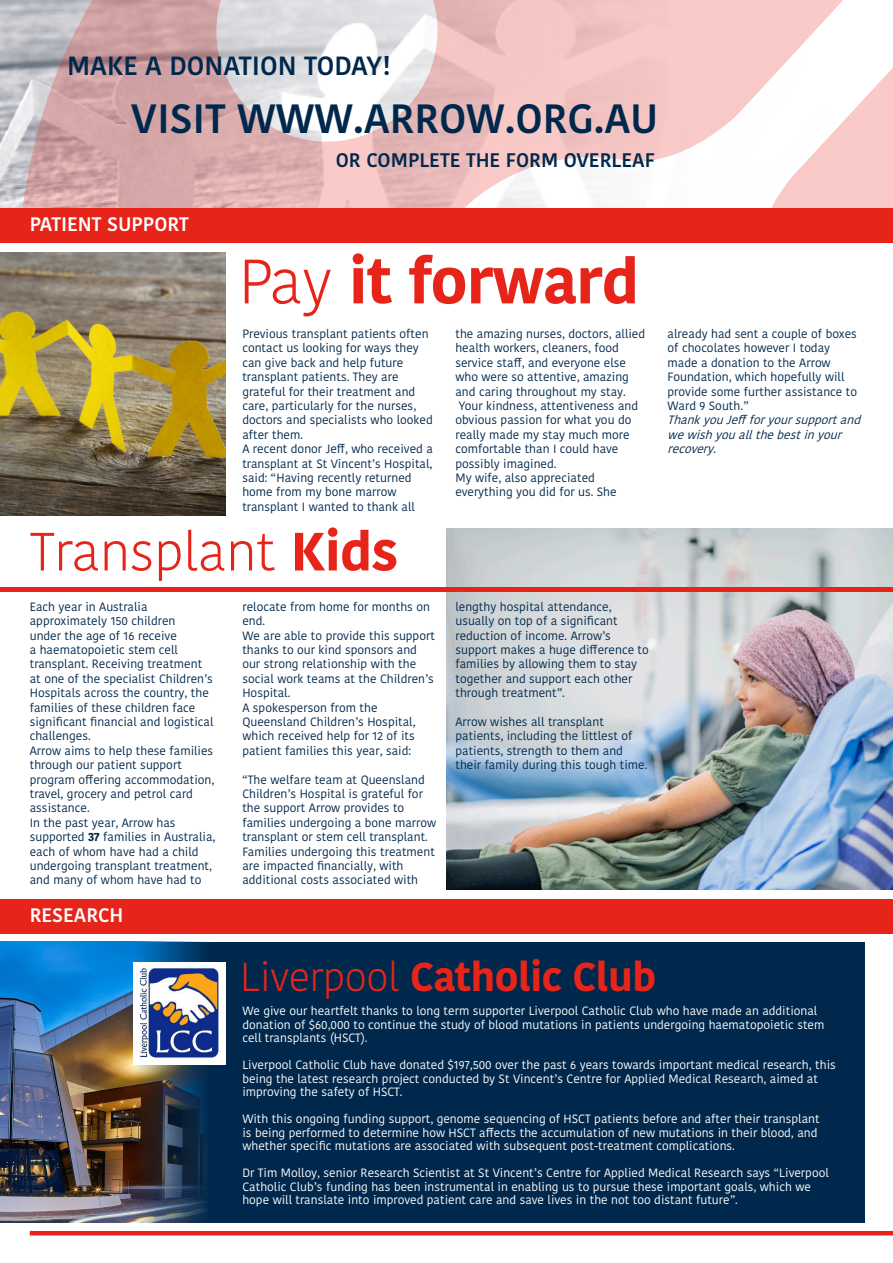
<style>
.page{position:relative;width:893px;height:1263px;background:#fff}
.page>*{position:absolute;margin:0;border:0;box-sizing:border-box;transform-origin:0 0}
.t1{font:700 62.4px "Kohinoor Devanagari";letter-spacing:-.01em;color:#e72419}
.t2{font:300 53.7px "Kohinoor Devanagari";letter-spacing:-.01em;color:#e72419}
.t3{font:500 40.8px "Kohinoor Devanagari";color:#00284c}
.t4{font:700 40.2px "Kohinoor Devanagari";letter-spacing:-.01em;color:#e72419}
.t5{font:500 26.25px "Kohinoor Devanagari";color:#00284c}
.t6{font:500 19.5px "Kohinoor Devanagari";color:#00284c}
.t7{font:500 19.5px "Kohinoor Devanagari";color:#fff}
.t8{font:12px/14.4px "Kohinoor Devanagari";color:#00284c}
.t9{font:12px/13.5px "Kohinoor Devanagari";color:#fff}
.t10{font:italic 12px/14.4px "Kohinoor Devanagari";color:#00284c}
.s1{font-weight:300}
.s2{font-weight:700}
</style>
<div class="page">
<img style="left:446px;top:529px;width:447px;height:360px">
<div style="left:0;top:942px;width:864px;height:280px;background:#00284c"></div>
<hr style="left:0;top:587px;width:893px;height:4px;background:#e72419">
<hr style="left:892px;top:690px;width:1px;height:175px;background:#00284c">
<svg style="left:0;top:0;width:382px;height:208px;background:#d1acae"></svg>
<svg style="left:382px;top:0;width:511px;height:208px;fill:#f8c9c7"></svg>
<svg style="left:202px;top:0;width:250px;height:157px"></svg>
<div style="left:0;top:208px;width:893px;height:35px;background:#e72419"></div>
<div style="left:0;top:899px;width:893px;height:35px;background:#e72419"></div>
<hr style="left:892px;top:876px;width:1px;height:35px;background:#e72419">
<hr style="left:30px;top:1231px;width:863px;height:4px;background:#e72419">
<img style="left:0;top:252px;width:225px;height:263px">
<img style="left:0;top:942px;width:209px;height:280px">
<img style="left:134px;top:962px;width:91px;height:102px">
<p class="t5" style="left:67px;top:50px;width:325px">MAKE A DONATION TODAY!</p>
<p class="t3" style="left:131px;top:95px;width:529px">VISIT WWW.ARROW.ORG.AU</p>
<p class="t6" style="left:336px;top:149px;width:320px">OR COMPLETE THE FORM OVERLEAF</p>
<p class="t7" style="left:30px;top:213px;width:160px">PATIENT SUPPORT</p>
<p class="t1" style="left:239px;top:245px;width:402px"><span class="s1">Pay</span> it forward</p>
<p class="t8" style="left:242px;top:327px;width:192px">Previous transplant patients often contact us looking for ways they can give back and help future transplant patients. They are grateful for their treatment and care, particularly for the nurses, doctors and specialists who looked after them.</p>
<p class="t8" style="left:242px;top:442px;width:192px">A recent donor Jeff, who received a transplant at St Vincent’s Hospital, said: “Having recently returned home from my bone marrow transplant I wanted to thank all</p>
<p class="t8" style="left:455px;top:327px;width:191px">the amazing nurses, doctors, allied health workers, cleaners, food service staff, and everyone else who were so attentive, amazing and caring throughout my stay.</p>
<p class="t8" style="left:455px;top:399px;width:184px">Your kindness, attentiveness and obvious passion for what you do really made my stay much more comfortable than I could have possibly imagined.</p>
<p class="t8" style="left:455px;top:471px;width:163px">My wife, also appreciated everything you did for us. She</p>
<p class="t2" style="left:30px;top:520px;width:370px">Transplant <span class="s2">Kids</span></p>
<p class="t8" style="left:30px;top:599px;width:185px">Each year in Australia approximately 150 children<br>under the age of 16 receive<br>a haematopoietic stem cell transplant. Receiving treatment at one of the specialist Children’s<br>Hospitals across the country, the families of these children face significant financial and logistical challenges.</p>
<p class="t8" style="left:30px;top:743px;width:186px">Arrow aims to help these families through our patient support program offering accommodation, travel, grocery and petrol card assistance.</p>
<p class="t8" style="left:30px;top:815px;width:187px">In the past year, Arrow has supported <span class="s2">37</span> families in Australia, each of whom have had a child undergoing transplant treatment, and many of whom have had to</p>
<p class="t7" style="left:30px;top:904px;width:95px">RESEARCH</p>
<p class="t8" style="left:242px;top:599px;width:189px">relocate from home for months on end.</p>
<p class="t8" style="left:242px;top:628px;width:194px">We are able to provide this support thanks to our kind sponsors and our strong relationship with the social work teams at the Children’s<br>Hospital.</p>
<p class="t8" style="left:242px;top:700px;width:175px">A spokesperson from the<br>Queensland Children’s Hospital, which received help for 12 of its patient families this year, said:</p>
<p class="t8" style="left:242px;top:772px;width:195px">“The welfare team at Queensland Children’s Hospital is grateful for the support Arrow provides to families undergoing a bone marrow transplant or stem cell transplant.<br>Families undergoing this treatment are impacted financially, with additional costs associated with</p>
<p class="t8" style="left:455px;top:599px;width:195px">lengthy hospital attendance, usually on top of a significant reduction of income. Arrow’s support makes a huge difference to families by allowing them to stay together and support each other through treatment”.</p>
<p class="t8" style="left:455px;top:715px;width:193px">Arrow wishes all transplant patients, including the littlest of patients, strength to them and their family during this tough time.</p>
<p class="t8" style="left:668px;top:327px;width:191px">already had sent a couple of boxes of chocolates however I today made a donation to the Arrow<br>Foundation, which hopefully will provide some further assistance to<br>Ward 9 South.”</p>
<p class="t10" style="left:668px;top:413px;width:199px">ThankyouJeffforyoursupportand wewishyouallthebestinyour recovery.</p>
<p class="t4" style="left:240px;top:953px;width:417px"><span class="s1">Liverpool</span> Catholic Club</p>
<p class="t9" style="left:242px;top:1004px;width:583px">We give our heartfelt thanks to long term supporter Liverpool Catholic Club who have made an additional donation of $60,000 to continue the study of blood mutations in patients undergoing haematopoietic stem cell transplants (HSCT).</p>
<p class="t9" style="left:242px;top:1058px;width:595px">Liverpool Catholic Club have donated $197,500 over the past 6 years towards important medical research, this being the latest research project conducted by St Vincent’s Centre for Applied Medical Research, aimed at improving the safety of HSCT.</p>
<p class="t9" style="left:242px;top:1112px;width:579px">With this ongoing funding support, genome sequencing of HSCT patients before and after their transplant is being performed to determine how HSCT affects the accumulation of new mutations in their blood, and whether specific mutations are associated with subsequent post-treatment complications.</p>
<p class="t9" style="left:242px;top:1166px;width:588px">Dr Tim Molloy, senior Research Scientist at St Vincent’s Centre for Applied Medical Research says “Liverpool<br>Catholic Club’s funding has been instrumental in enabling us to pursue these important goals, which we hope will translate into improved patient care and save lives in the not too distant future”.</p>
</div>
